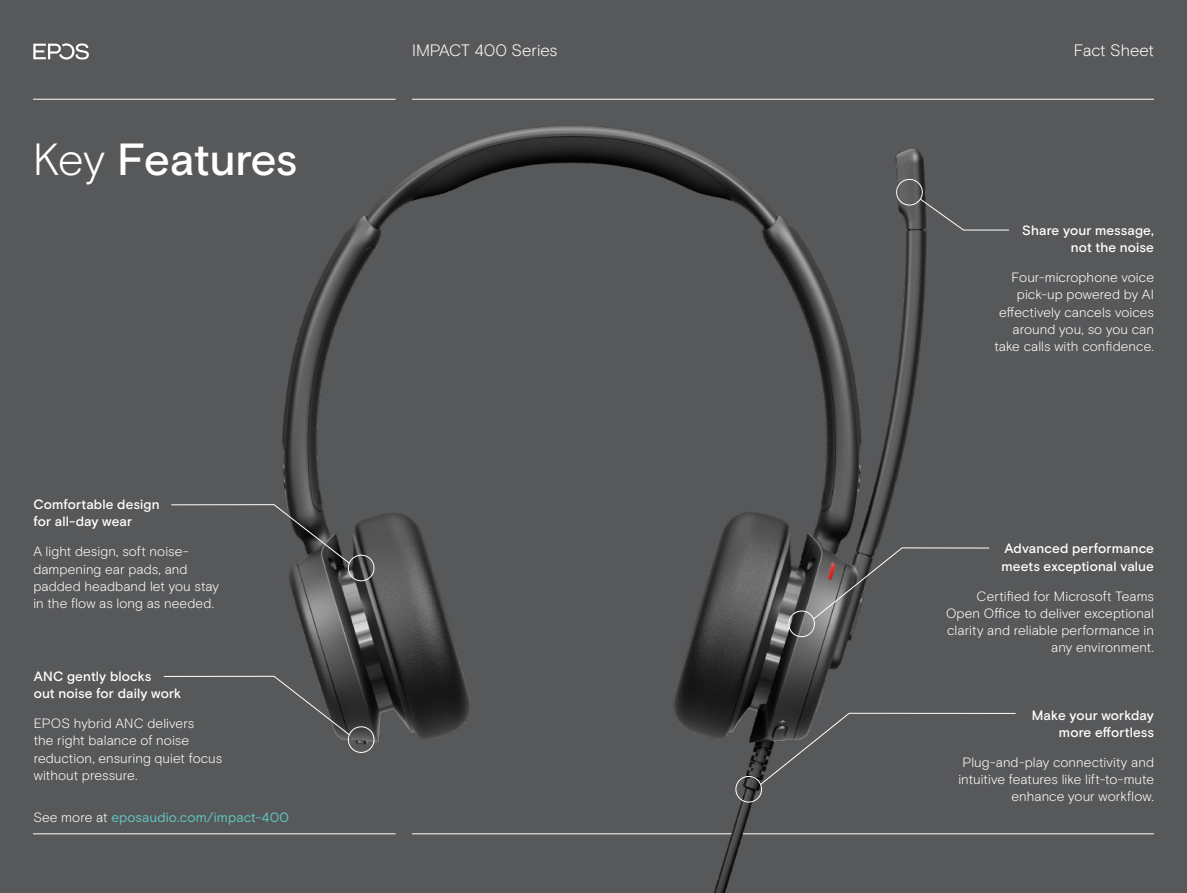
<style>
.page{position:relative;width:1187px;height:893px;background:#fff}
.page>*{position:absolute;margin:0;border:0;box-sizing:border-box;transform-origin:0 0}
.t1{font:500 45px "EPOS Basis";letter-spacing:-.02em;color:#fff}
.t2{font:300 16.5px "EPOS Basis";letter-spacing:-.005em;color:#fff}
.EPOS_bodytext{font:300 13.5px/17.2px "EPOS Basis";letter-spacing:.005em;color:#fff;text-align:right}
.EPOS_bodytext-2{font:500 13.5px/17.2px "EPOS Basis";letter-spacing:.01em;color:#fff}
.EPOS_bodytext-3{font:13.5px "EPOS Basis";letter-spacing:.01em;color:#61c5c0}
.s1{font-weight:300}
.s2{font-weight:300;color:#fff}
</style>
<div class="page">
<div style="left:0;top:0;width:1186px;height:893px;background:#57585a"></div>
<hr style="left:33px;top:99px;width:362px;height:1px;background:#fff">
<hr style="left:33px;top:834px;width:362px;height:1px;background:#fff">
<hr style="left:412px;top:99px;width:741px;height:1px;background:#fff">
<hr style="left:412px;top:834px;width:741px;height:1px;background:#fff">
<svg style="left:33px;top:43px;width:56px;height:17px"></svg>
<img style="left:181px;top:98px;width:849px;height:795px">
<div style="left:348px;top:726px;width:26px;height:27px;border:1px solid #fff;border-radius:50%"></div>
<svg style="left:163px;top:675px;width:187px;height:61px"></svg>
<div style="left:348px;top:555px;width:26px;height:26px;border:1px solid #fff;border-radius:50%"></div>
<svg style="left:171px;top:504px;width:179px;height:60px"></svg>
<div style="left:735px;top:776px;width:26px;height:26px;border:1px solid #fff;border-radius:50%"></div>
<svg style="left:759px;top:712px;width:257px;height:73px"></svg>
<div style="left:788px;top:611px;width:26px;height:26px;border:1px solid #fff;border-radius:50%"></div>
<svg style="left:812px;top:547px;width:177px;height:73px"></svg>
<div style="left:896px;top:179px;width:26px;height:26px;border:1px solid #fff;border-radius:50%"></div>
<svg style="left:919px;top:198px;width:90px;height:33px"></svg>
<p class="t1" style="left:33px;top:133px;width:266px"><span class="s1">Key</span> Features</p>
<p class="EPOS_bodytext-2" style="left:33px;top:496px;width:128px">Comfortable design for all-day wear</p>
<p class="EPOS_bodytext" style="left:33px;top:543px;width:187px;text-align:left">A light design, soft noise&shy;dampening ear pads, and padded headband let you stay in the flow as long as needed.</p>
<p class="EPOS_bodytext-2" style="left:34px;top:668px;width:149px">ANC gently blocks<br>out noise for daily work</p>
<p class="EPOS_bodytext" style="left:34px;top:715px;width:190px;text-align:left">EPOS hybrid ANC delivers<br>the right balance of noise reduction, ensuring quiet focus without pressure.</p>
<p class="EPOS_bodytext-3" style="left:33px;top:809px;width:257px"><span class="s2">See more at</span> eposaudio.com/impact-400</p>
<p class="t2" style="left:412px;top:41px;width:147px">IMPACT 400 Series</p>
<p class="t2" style="left:1073px;top:41px;width:82px">Fact Sheet</p>
<p class="EPOS_bodytext-2" style="left:1022px;top:222px;width:133px;text-align:right">Share your message, not the noise</p>
<p class="EPOS_bodytext" style="left:994px;top:269px;width:161px">Four-microphone voice pick-up powered by AI effectively cancels voices around you, so you can take calls with confidence.</p>
<p class="EPOS_bodytext-2" style="left:1001px;top:540px;width:154px">Advanced performance meets exceptional value</p>
<p class="EPOS_bodytext" style="left:945px;top:587px;width:209px">Certified for Microsoft Teams<br>Open Office to deliver exceptional clarity and reliable performance in any environment.</p>
<p class="EPOS_bodytext-2" style="left:1031px;top:707px;width:124px;text-align:right">Make your workday more effortless</p>
<p class="EPOS_bodytext" style="left:958px;top:754px;width:197px">Plug-and-play connectivity and intuitive features like lift-to-mute enhance your workflow.</p>
</div>
